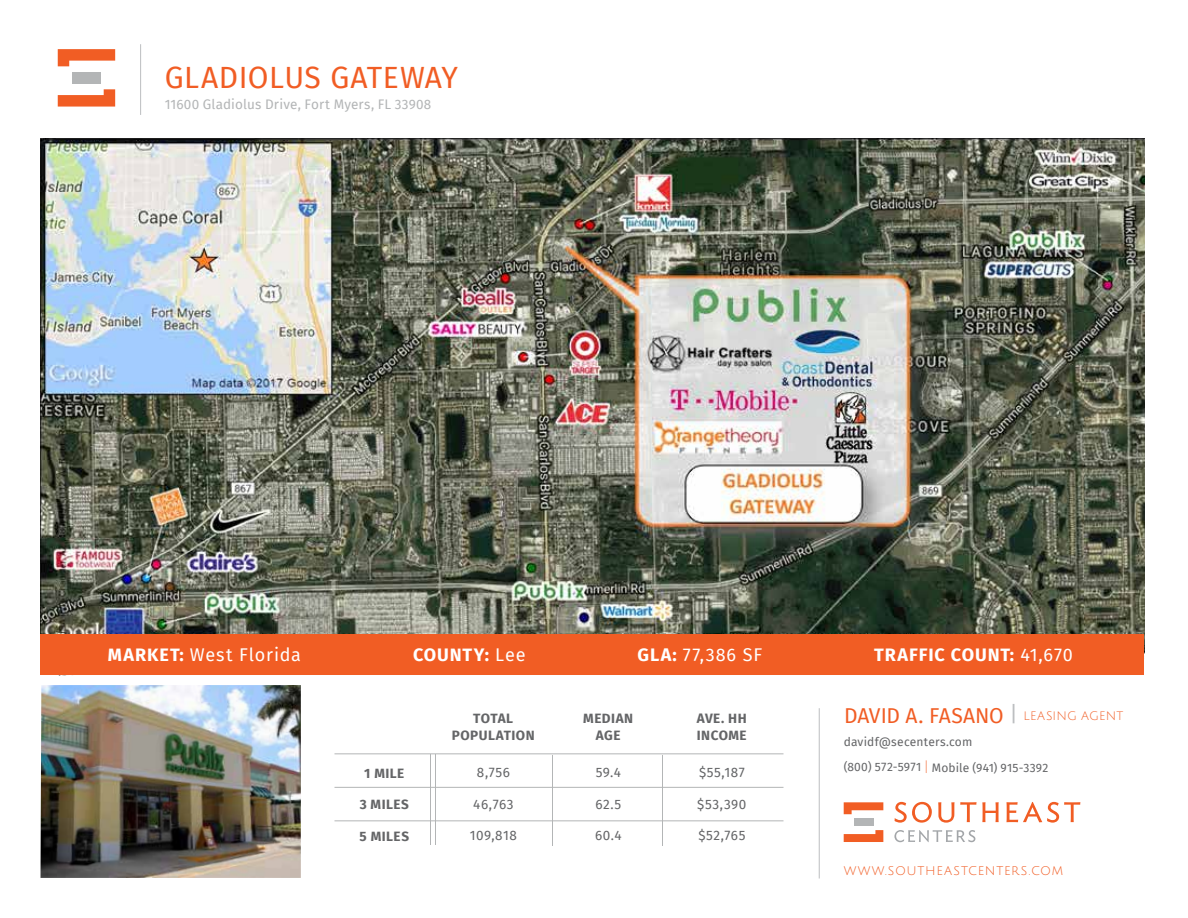
<style>
.page{position:relative;width:1188px;height:918px;background:#fff}
.page>*{position:absolute;margin:0;border:0;box-sizing:border-box;transform-origin:0 0}
.t1{font:30px "Fira Sans";letter-spacing:.015em;color:#f15d24}
.t2{font:21px "Fira Sans";letter-spacing:-.01em;color:#f15d24}
.t3{font:18px "Fira Sans";letter-spacing:.05em;color:#fff}
.t4{font:700 18px "Fira Sans";letter-spacing:.05em;color:#fff}
.t5{font:700 13.5px/16.2px "Fira Sans";letter-spacing:.035em;color:#646567;text-align:center}
.t6{font:13.5px "Fira Sans";letter-spacing:.04em;color:#646567}
.t7{font:13.5px "Fira Sans";letter-spacing:.01em;color:#b3b5b6}
.t8{font:13.5px "Julius Sans One";letter-spacing:.055em;color:#f15d24}
.t9{font:12px/25px "Fira Sans";letter-spacing:.015em;color:#646567}
.s1{font-weight:700}
.s2{font-weight:400}
.s3{color:#bcbec0}
.s4{font-family:"Julius Sans One";font-size:12px}
.s5{font-family:"Julius Sans One";font-size:13.5px;color:#f15d24}
</style>
<div class="page">
<svg style="left:895px;top:802px;width:37px;height:21px"></svg>
<svg style="left:938px;top:802px;width:61px;height:21px"></svg>
<svg style="left:1006px;top:802px;width:74px;height:21px"></svg>
<svg style="left:894px;top:830px;width:81px;height:12px"></svg>
<svg style="left:844px;top:802px;width:39px;height:12px"></svg>
<div style="left:854px;top:818px;width:19px;height:8px;background:#b3b5b6"></div>
<svg style="left:844px;top:830px;width:39px;height:12px"></svg>
<hr style="left:140px;top:44px;width:1px;height:71px;background:#bcbec0">
<hr style="left:819px;top:708px;width:1px;height:171px;background:#bcbec0">
<hr style="left:335px;top:753px;width:449px;height:1px;background:#b3b5b6">
<hr style="left:335px;top:787px;width:449px;height:1px;background:#b3b5b6">
<hr style="left:335px;top:820px;width:449px;height:1px;background:#b3b5b6">
<hr style="left:435px;top:754px;width:1px;height:91px;background:#b3b5b6">
<hr style="left:430px;top:754px;width:1px;height:91px;background:#b3b5b6">
<svg style="left:58px;top:49px;width:57px;height:17px"></svg>
<div style="left:72px;top:72px;width:29px;height:12px;background:#b3b5b6"></div>
<svg style="left:58px;top:89px;width:57px;height:18px"></svg>
<img style="left:40px;top:685px;width:261px;height:193px">
<img style="left:40px;top:139px;width:1104px;height:495px">
<div style="left:40px;top:634px;width:1104px;height:41px;background:#f15d24"></div>
<hr style="left:552px;top:755px;width:1px;height:91px;background:#b3b5b6">
<hr style="left:662px;top:755px;width:1px;height:91px;background:#b3b5b6">
<h1 class="t1" style="left:165px;top:55px;width:295px">GLADIOLUS GATEWAY</h1>
<p class="t7" style="left:165px;top:94px;width:268px">11600 Gladiolus Drive, Fort Myers, FL 33908</p>
<h3 class="t3" style="left:108px;top:642px;width:195px"><span class="s1">MARKET:</span> West Florida</h3>
<h3 class="t4" style="left:413px;top:640px;width:114px">COUNTY: <span class="s2">Lee</span></h3>
<h3 class="t3" style="left:638px;top:642px;width:126px"><span class="s1">GLA:</span> 77,386 SF</h3>
<h3 class="t4" style="left:874px;top:640px;width:200px">TRAFFIC COUNT: <span class="s2">41,670</span></h3>
<p class="t5" style="left:364px;top:764px;width:42px">1 MILE</p>
<p class="t5" style="left:360px;top:795px;width:51px">3 MILES</p>
<p class="t5" style="left:360px;top:827px;width:51px">5 MILES</p>
<p class="t5" style="left:452px;top:710px;width:84px">TOTAL<br>POPULATION</p>
<p class="t5" style="left:583px;top:710px;width:52px">MEDIAN<br>AGE</p>
<p class="t5" style="left:697px;top:710px;width:51px;text-align:left">AVE. HH<br>INCOME</p>
<p class="t6" style="left:477px;top:763px;width:35px">8,756</p>
<p class="t6" style="left:473px;top:794px;width:42px">46,763</p>
<p class="t6" style="left:470px;top:826px;width:49px">109,818</p>
<p class="t6" style="left:596px;top:763px;width:27px">59.4</p>
<p class="t6" style="left:595px;top:794px;width:27px">62.5</p>
<p class="t6" style="left:595px;top:826px;width:28px">60.4</p>
<p class="t6" style="left:699px;top:763px;width:47px">$55,187</p>
<p class="t6" style="left:697px;top:794px;width:51px">$53,390</p>
<p class="t6" style="left:698px;top:826px;width:49px">$52,765</p>
<h2 class="t2" style="left:844px;top:700px;width:281px">DAVID A. FASANO <span class="s3">|</span> <span class="s4">LEASING AGENT</span></h2>
<p class="t9" style="left:844px;top:729px;width:206px">davidf@secenters.com<br>(800) 572-5971 <span class="s5">|</span> Mobile (941) 915-3392</p>
<p class="t8" style="left:844px;top:864px;width:221px">www.southeastcenters.com</p>
</div>
